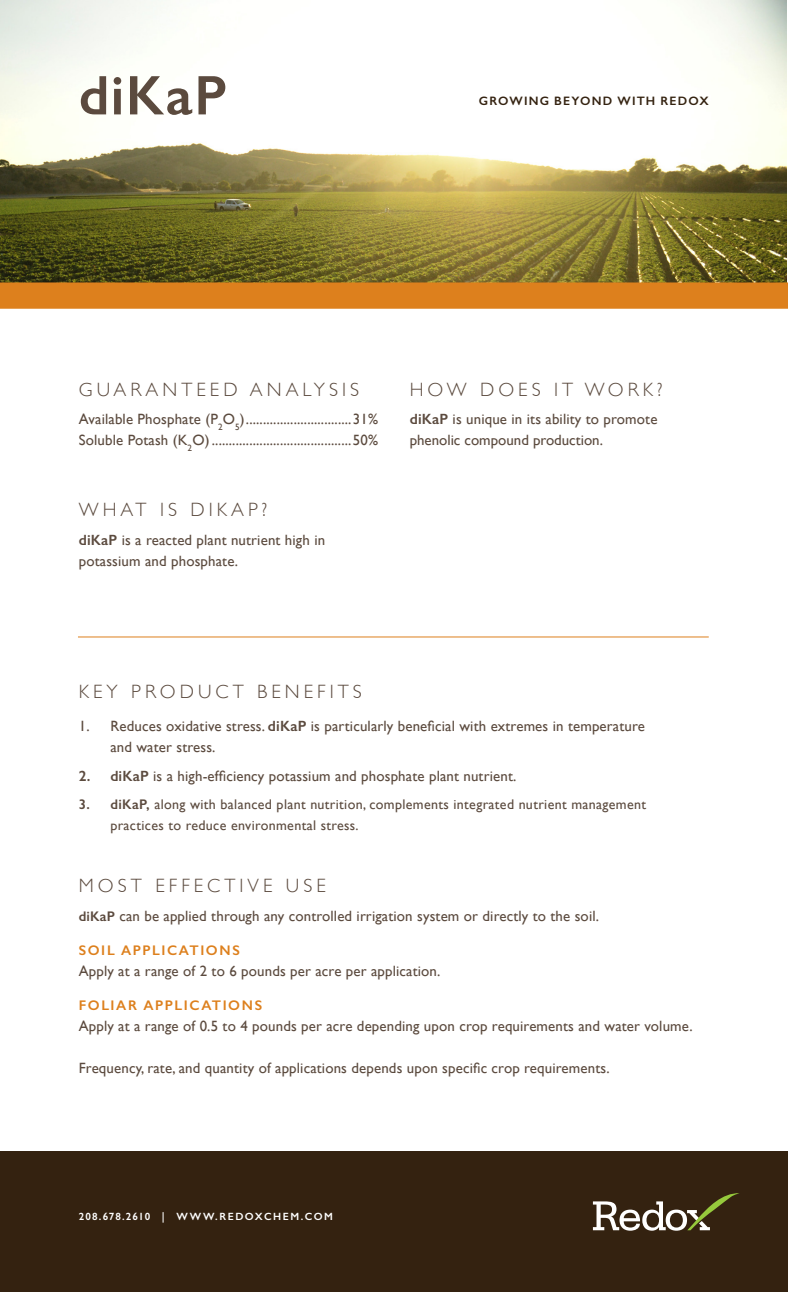
<style>
.page{position:relative;width:788px;height:1292px;background:#fff}
.page>*{position:absolute;margin:0;border:0;box-sizing:border-box;transform-origin:0 0}
.t1{font:600 56px "Gill Sans";letter-spacing:.025em;color:#5b4a3e}
.t2{font:300 19.25px "Gill Sans";letter-spacing:.21em;color:#5b4a3e}
.H3_-_All_Caps{font:14.88px/21px "Gill Sans";letter-spacing:.01em;color:#5b4a3e}
.t3{font:14px/21px "Gill Sans";letter-spacing:.025em;color:#5b4a3e}
.H3_-_All_Caps-2{font:600 14px "Gill Sans";letter-spacing:.115em;color:#dd801d}
.t4{font:600 12.25px "Gill Sans";letter-spacing:.1em;color:#342210}
.t5{font:600 10.5px "Gill Sans";letter-spacing:.13em;color:#fff}
.s1{font-weight:600}
.s2{font-weight:600;font-size:14px}
</style>
<div class="page">
<img style="left:0;top:1px;width:786px;height:281px">
<div style="left:0;top:282px;width:788px;height:27px;background:#dd801d"></div>
<div style="left:0;top:1151px;width:788px;height:141px;background:#342210"></div>
<svg style="left:593px;top:1193px;width:146px;height:37px"></svg>
<hr style="left:78px;top:636px;width:630px;height:1px;background:#dd801d">
<p class="t1" style="left:79px;top:62px;width:150px">diKaP</p>
<p class="t4" style="left:478px;top:94px;width:232px">GROWING BEYOND WITH REDOX</p>
<p class="t2" style="left:79px;top:374px;width:282px">GUARANTEED ANALYSIS</p>
<p class="H3_-_All_Caps" style="left:79px;top:409px;width:301px">Available Phosphate (P<sub>2</sub>O<sub>5</sub>)...............................31%</p>
<p class="H3_-_All_Caps" style="left:79px;top:430px;width:301px">Soluble Potash (K<sub>2</sub>O).........................................50%</p>
<p class="t2" style="left:79px;top:495px;width:190px">WHAT IS DIKAP?</p>
<p class="H3_-_All_Caps" style="left:79px;top:529px;width:248px"><span class="s1">diKaP</span> is a reacted plant nutrient high in potassium and phosphate.</p>
<p class="t2" style="left:409px;top:374px;width:254px">HOW DOES IT WORK?</p>
<p class="H3_-_All_Caps" style="left:409px;top:409px;width:249px"><span class="s1">diKaP</span> is unique in its ability to promote phenolic compound production.</p>
<p class="t2" style="left:79px;top:676px;width:284px">KEY PRODUCT BENEFITS</p>
<p class="H3_-_All_Caps" style="left:110px;top:715px;width:536px;text-indent:-32px">1. Reduces oxidative stress. <span class="s1">diKaP</span> is particularly beneficial with extremes in temperature and water stress.</p>
<p class="H3_-_All_Caps" style="left:79px;top:765px;width:439px"><span class="s1">2. diKaP</span> is a high-efficiency potassium and phosphate plant nutrient.</p>
<p class="t3" style="left:110px;top:794px;width:537px;text-indent:-32px"><span class="s1">3. diKaP,</span> along with balanced plant nutrition, complements integrated nutrient management practices to reduce environmental stress.</p>
<p class="t2" style="left:79px;top:870px;width:248px">MOST EFFECTIVE USE</p>
<p class="H3_-_All_Caps" style="left:79px;top:905px;width:521px"><span class="s2">diKaP</span> can be applied through any controlled irrigation system or directly to the soil.</p>
<p class="H3_-_All_Caps-2" style="left:79px;top:941px;width:163px">SOIL APPLICATIONS</p>
<p class="H3_-_All_Caps" style="left:79px;top:960px;width:363px">Apply at a range of 2 to 6 pounds per acre per application.</p>
<p class="H3_-_All_Caps-2" style="left:79px;top:996px;width:185px">FOLIAR APPLICATIONS</p>
<p class="H3_-_All_Caps" style="left:79px;top:1015px;width:615px">Apply at a range of 0.5 to 4 pounds per acre depending upon crop requirements and water volume.</p>
<p class="H3_-_All_Caps" style="left:79px;top:1057px;width:532px">Frequency, rate, and quantity of applications depends upon specific crop requirements.</p>
<p class="t5" style="left:79px;top:1210px;width:256px">208.678.2610 | WWW.REDOXCHEM.COM</p>
</div>
